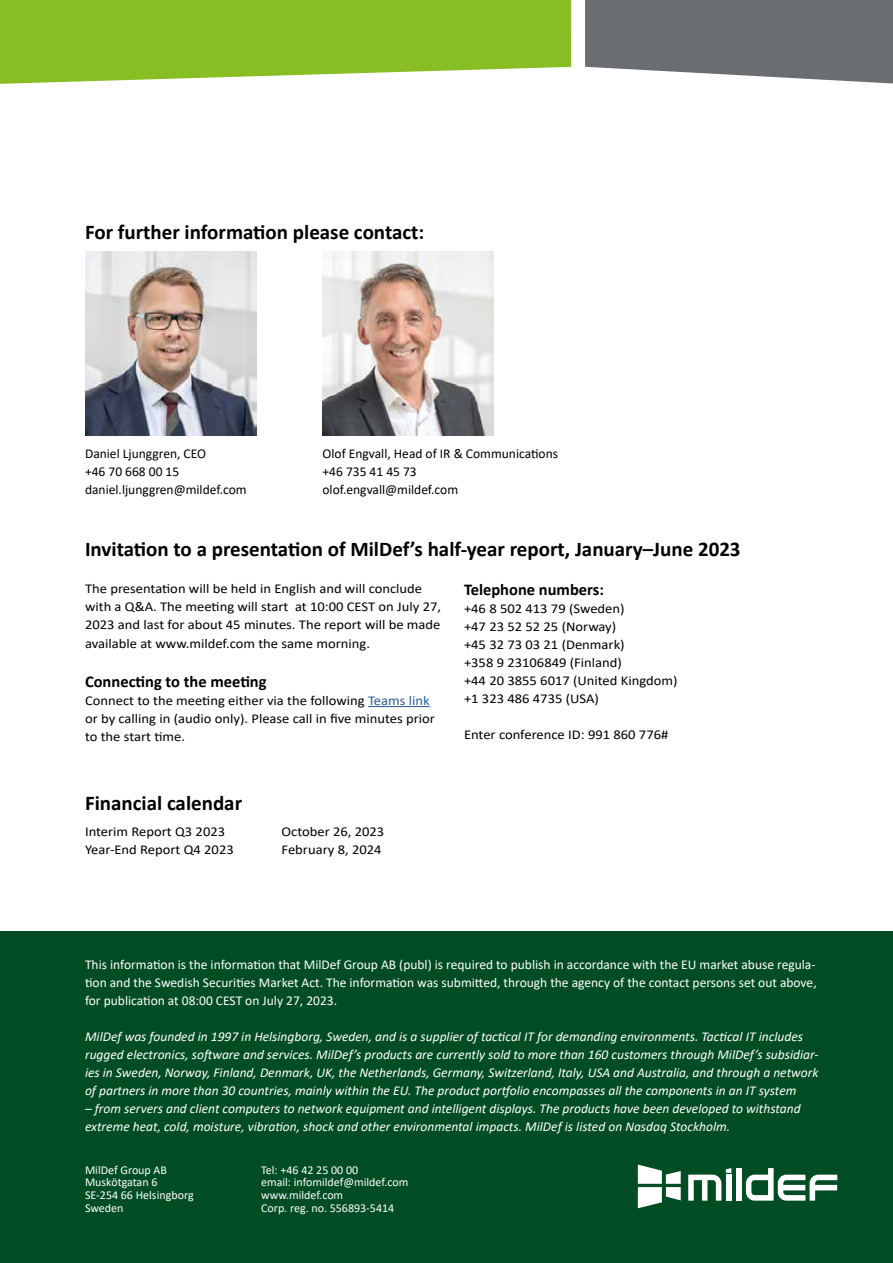
<style>
.page{position:relative;width:893px;height:1263px;background:#fff}
.page>*{position:absolute;margin:0;border:0;box-sizing:border-box;transform-origin:0 0}
.t1{font:700 21px "Calibri";color:#000}
.t2{font:700 16.5px "Calibri";color:#000}
.t3{font:italic 13.5px/18px "Calibri";color:#fff}
.t4{font:13.5px/18px "Calibri";color:#000;scale:1.08 1}
.t5{font:13.5px/18px "Calibri";color:#fff;text-align:justify}
.t6{font:13.5px/18px "Calibri";color:#000}
.t7{font:12px/12.8px "Calibri";color:#fff}
.s1{color:#275b9b}
</style>
<div class="page">
<div style="left:0;top:931px;width:893px;height:332px;background:#004c23"></div>
<svg style="left:638px;top:1164px;width:43px;height:44px"></svg>
<div style="left:736px;top:1168px;width:6px;height:32px;background:#fff"></div>
<svg style="left:688px;top:1168px;width:43px;height:32px"></svg>
<svg style="left:746px;top:1168px;width:91px;height:32px"></svg>
<svg style="left:0;top:0;width:571px;height:84px;background:#95c33a"></svg>
<svg style="left:585px;top:0;width:308px;height:83px;background:#787a7e"></svg>
<img style="left:85px;top:252px;width:171px;height:183px">
<img style="left:323px;top:252px;width:171px;height:183px">
<hr style="left:368px;top:706px;width:62px;height:1px;background:#275b9b">
<h1 class="t1" style="left:85px;top:217px;width:341px">For further information please contact:</h1>
<p class="t6" style="left:85px;top:444px;width:163px">Daniel Ljunggren, CEO<br>+46 70 668 00 15 daniel.ljunggren@mildef.com</p>
<p class="t6" style="left:323px;top:444px;width:237px">Olof Engvall, Head of IR &amp; Communications +46 735 41 45 73<br>olof.engvall@mildef.com</p>
<h1 class="t1" style="left:85px;top:534px;width:657px">Invitation to a presentation of MilDef’s half-year report, January–June 2023</h1>
<p class="t4" style="left:85px;top:579px;width:331px">The presentation will be held in English and will conclude with a Q&amp;A. The meeting will start at 10:00 CEST on July 27,<br>2023 and last for about 45 minutes. The report will be made</p>
<p class="t4" style="left:85px;top:634px;width:265px">available at www.mildef.com the same morning.</p>
<p class="t2" style="left:85px;top:670px;width:183px">Connecting to the meeting</p>
<p class="t4" style="left:85px;top:691px;width:325px">Connect to the meeting either via the following <span class="s1">Teams link </span>or by calling in (audio only). Please call in five minutes prior to the start time.</p>
<h1 class="t1" style="left:85px;top:788px;width:159px">Financial calendar</h1>
<p class="t4" style="left:85px;top:822px;width:131px">Interim Report Q3 2023</p>
<p class="t4" style="left:282px;top:822px;width:97px">October 26, 2023</p>
<p class="t4" style="left:85px;top:840px;width:139px">Year-End Report Q4 2023</p>
<p class="t4" style="left:282px;top:840px;width:94px">February 8, 2024</p>
<p class="t2" style="left:464px;top:578px;width:141px">Telephone numbers:</p>
<p class="t4" style="left:464px;top:599px;width:199px">+46 8 502 413 79 (Sweden)<br>+47 23 52 52 25 (Norway)<br>+45 32 73 03 21 (Denmark)<br>+358 9 23106849 (Finland)<br>+44 20 3855 6017 (United Kingdom) +1 323 486 4735 (USA)</p>
<p class="t4" style="left:464px;top:725px;width:191px">Enter conference ID: 991 860 776#</p>
<p class="t5" style="left:85px;top:955px;width:733px">This information is the information that MilDef Group AB (publ) is required to publish in accordance with the EU market abuse regula&shy;tion and the Swedish Securities Market Act. The information was submitted, through the agency of the contact persons set out above, for publication at 08:00 CEST on July 27, 2023.</p>
<p class="t3" style="left:85px;top:1027px;width:735px">MilDef was founded in 1997 in Helsingborg, Sweden, and is a supplier of tactical IT for demanding environments. Tactical IT includes rugged electronics, software and services. MilDef’s products are currently sold to more than 160 customers through MilDef’s subsidiar&shy;ies in Sweden, Norway, Finland, Denmark, UK, the Netherlands, Germany, Switzerland, Italy, USA and Australia, and through a network of partners in more than 30 countries, mainly within the EU. The product portfolio encompasses all the components in an IT system</p>
<p class="t3" style="left:85px;top:1099px;width:717px">– from servers and client computers to network equipment and intelligent displays. The products have been developed to withstand extreme heat, cold, moisture, vibration, shock and other environmental impacts. MilDef is listed on Nasdaq Stockholm.</p>
<p class="t7" style="left:85px;top:1163px;width:110px">MilDef Group AB<br>Muskötgatan 6<br>SE-254 66 Helsingborg<br>Sweden</p>
<p class="t7" style="left:261px;top:1163px;width:149px">Tel: +46 42 25 00 00<br>email: infomildef@mildef.com www.mildef.com<br>Corp. reg. no. 556893-5414</p>
</div>
